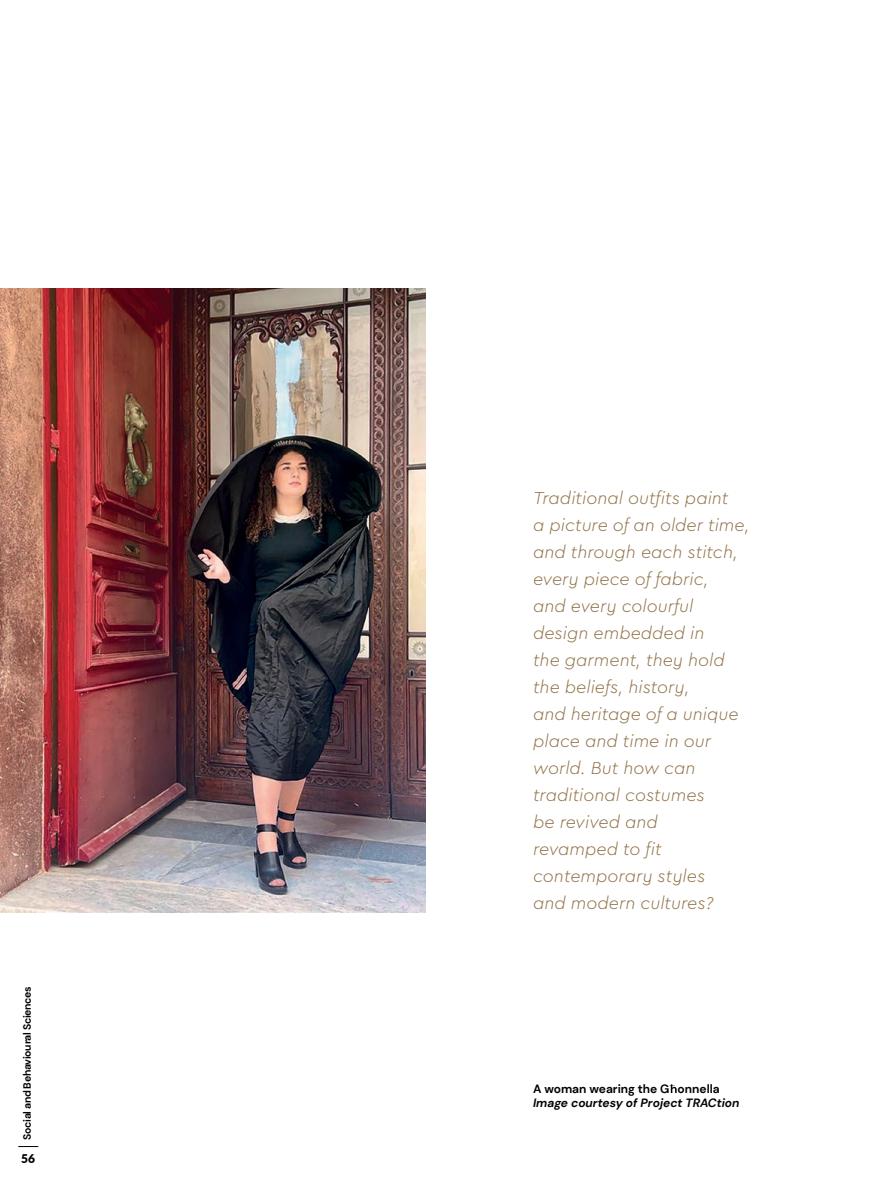
<style>
.page{position:relative;width:872px;height:1191px;background:#fff}
.page>*{position:absolute;margin:0;border:0;box-sizing:border-box;transform-origin:0 0}
.t1{font:italic 300 18px/27px "Cera PRO";color:#917248}
.t2{font:italic 700 12px "DM Sans";color:#000}
.t3{font:700 12px "DM Sans";color:#000}
.t4{font:900 12px "Lato";color:#000}
.t5{font:700 10.5px "DM Sans";letter-spacing:-.03em;color:#000}
</style>
<div class="page">
<img style="left:0;top:288px;width:425px;height:624px">
<svg style="left:669px;top:1084px;width:7px;height:9px"></svg>
<svg style="left:18px;top:1146px;width:20px;height:1px"></svg>
<p class="t5" style="left:21px;top:1139px;width:155px;rotate:-90deg">Social and Behavioural Sciences</p>
<p class="t4" style="left:21px;top:1149px;width:15px">56</p>
<p class="t1" style="left:533px;top:484px;width:218px">Traditional outfits paint<br>a picture of an older time, and through each stitch, every piece of fabric,<br>and every colourful design embedded in<br>the garment, they hold the beliefs, history,<br>and heritage of a unique place and time in our world. But how can traditional costumes<br>be revived and<br>revamped to fit contemporary styles<br>and modern cultures?</p>
<p class="t3" style="left:533px;top:1081px;width:188px">A woman wearing the G onnella</p>
<p class="t2" style="left:533px;top:1095px;width:208px">Image courtesy of Project TRACtion</p>
</div>
